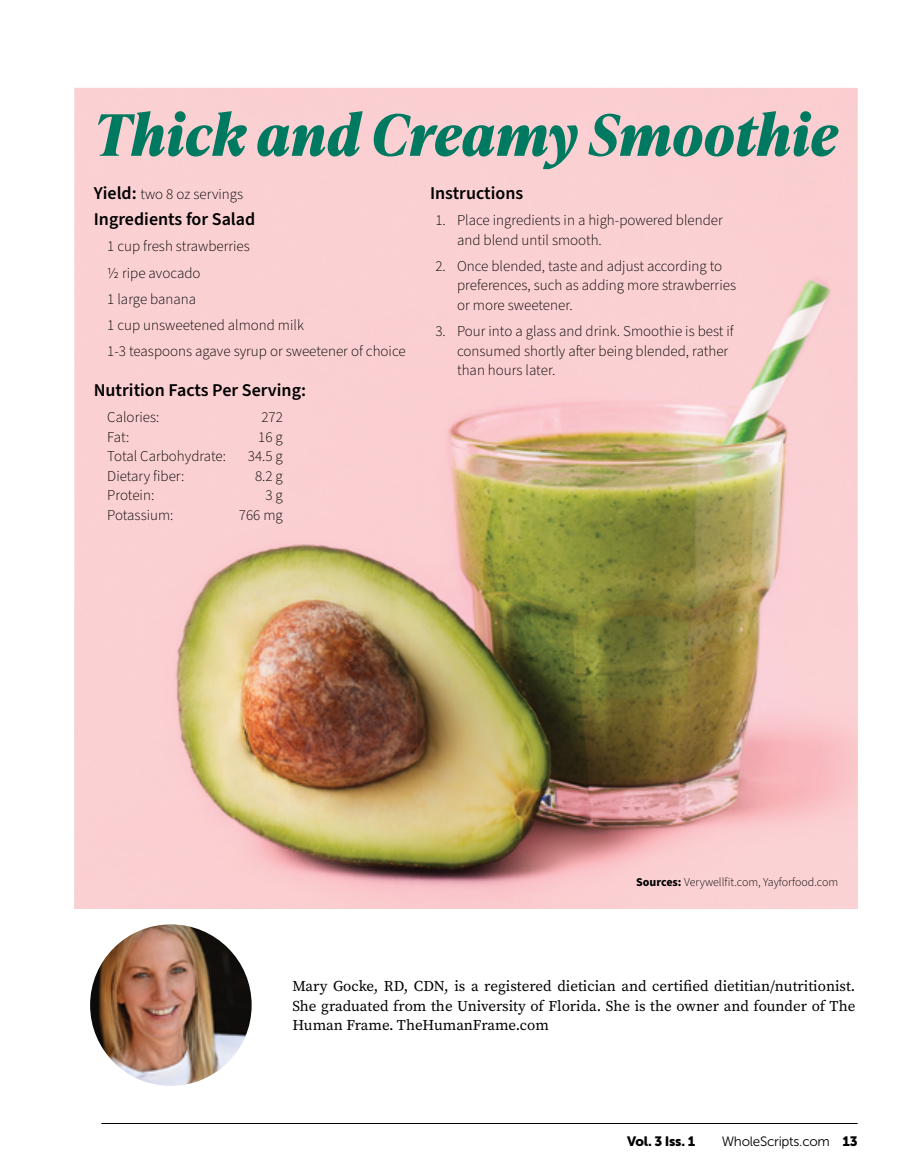
<style>
.page{position:relative;width:905px;height:1175px;background:#fff}
.page>*{position:absolute;margin:0;border:0;box-sizing:border-box;transform-origin:0 0}
.t1{font:italic 700 57px "Ivy Presto Text";letter-spacing:-.005em;color:#007961}
.t2{font:600 18px "Source Sans Pro";color:#000}
.t3{font:300 15px/19.5px "Source Sans Pro";color:#000}
.t4{font:15px/19.5px "Source Serif Pro";color:#000;text-align:justify}
.t5{font:13.5px "Museo Sans 300";letter-spacing:-.02em;color:#000}
.t6{font:13.5px "Museo Sans 900";letter-spacing:-.02em;color:#000}
.t7{font:300 12px "Source Sans Pro";color:#000}
.s1{font-weight:600;font-size:18px}
.s2{font-weight:700}
.s3{font-family:"Museo Sans 900"}
</style>
<div class="page">
<img style="left:74px;top:88px;width:783px;height:821px">
<img style="left:90px;top:924px;width:162px;height:161px;border-radius:81px">
<hr style="left:101px;top:1123px;width:756px;height:1px;background:#000">
<h1 class="t1" style="left:94px;top:94px;width:745px">Thick and Creamy Smoothie</h1>
<p class="t3" style="left:94px;top:184px;width:151px"><span class="s1">Yield:</span> two 8 oz servings</p>
<p class="t2" style="left:94px;top:207px;width:163px">Ingredients for Salad</p>
<p class="t3" style="left:107px;top:234px;width:300px;line-height:26.2px">1 cup fresh strawberries<br>½ ripe avocado<br>1 large banana<br>1 cup unsweetened almond milk<br>1-3 teaspoons agave syrup or sweetener of choice</p>
<p class="t2" style="left:94px;top:378px;width:214px">Nutrition Facts Per Serving:</p>
<p class="t3" style="left:107px;top:408px;width:54px">Calories:</p>
<p class="t3" style="left:261px;top:408px;width:23px">272</p>
<p class="t3" style="left:107px;top:427px;width:24px">Fat:</p>
<p class="t3" style="left:258px;top:427px;width:26px">16 g</p>
<p class="t3" style="left:107px;top:447px;width:120px">Total Carbohydrate:</p>
<p class="t3" style="left:248px;top:447px;width:36px">34.5 g</p>
<p class="t3" style="left:107px;top:466px;width:79px">Dietary fiber:</p>
<p class="t3" style="left:255px;top:466px;width:29px">8.2 g</p>
<p class="t3" style="left:107px;top:486px;width:48px">Protein:</p>
<p class="t3" style="left:265px;top:486px;width:19px">3 g</p>
<p class="t3" style="left:107px;top:505px;width:68px">Potassium:</p>
<p class="t3" style="left:239px;top:505px;width:45px">766 mg</p>
<p class="t2" style="left:430px;top:181px;width:95px">Instructions</p>
<p class="t3" style="left:457px;top:211px;width:267px;text-indent:-22px">1. Place ingredients in a high-powered blender and blend until smooth.</p>
<p class="t3" style="left:457px;top:256px;width:280px;text-indent:-22px">2. Once blended, taste and adjust according to preferences, such as adding more strawberries or more sweetener.</p>
<p class="t3" style="left:457px;top:322px;width:278px;text-indent:-22px">3. Pour into a glass and drink. Smoothie is best if consumed shortly after being blended, rather than hours later.</p>
<p class="t7" style="left:636px;top:874px;width:203px"><span class="s2">Sources:</span> Verywellfit.com, Yayforfood.com</p>
<p class="t4" style="left:292px;top:976px;width:564px">Mary Gocke, RD, CDN, is a registered dietician and certified dietitian/nutritionist.<br>She graduated from the University of Florida. She is the owner and founder of The Human Frame. TheHumanFrame.com</p>
<p class="t6" style="left:627px;top:1133px;width:70px">Vol. 3 Iss. 1</p>
<p class="t5" style="left:721px;top:1133px;width:137px">WholeScripts.com <span class="s3">13</span></p>
</div>
